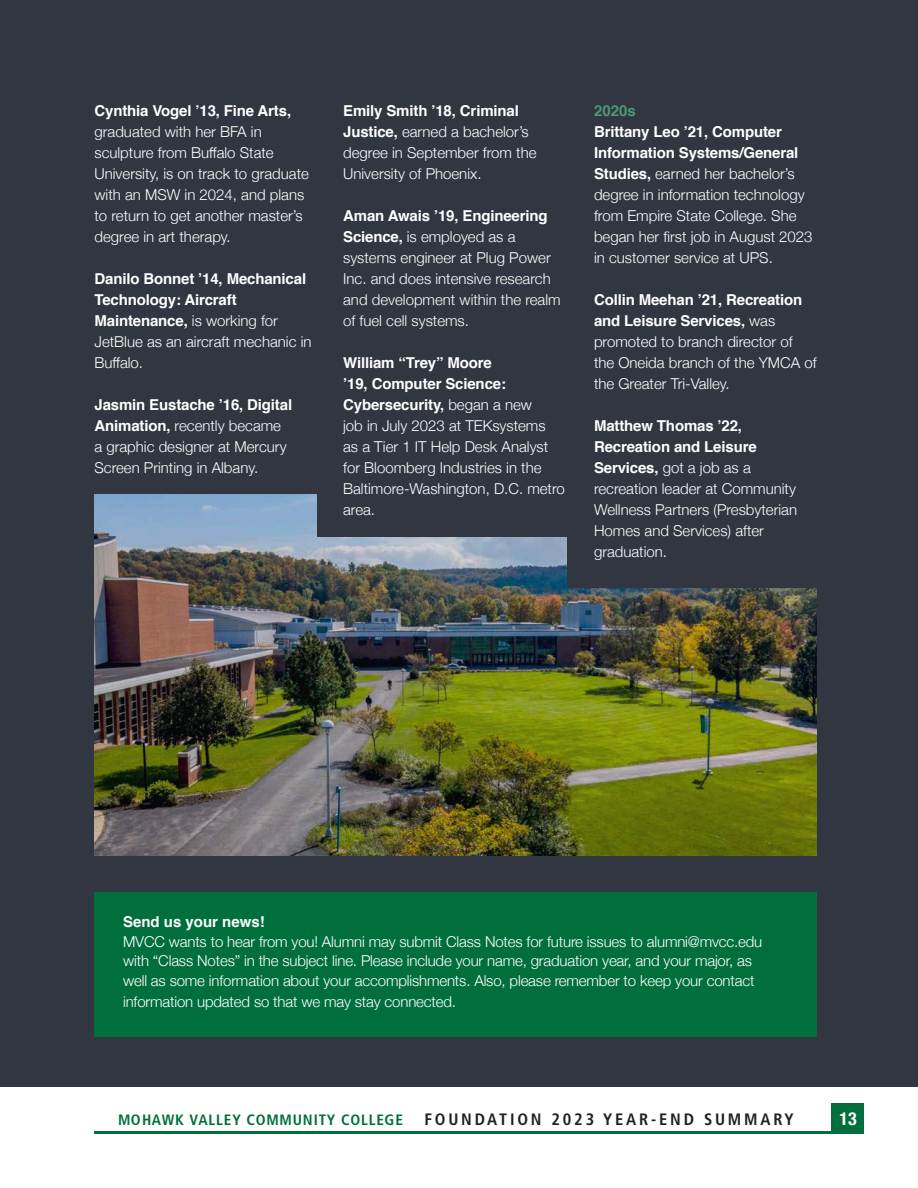
<style>
.page{position:relative;width:918px;height:1188px;background:#fff}
.page>*{position:absolute;margin:0;border:0;box-sizing:border-box;transform-origin:0 0}
.t1{font:700 condensed 18px "Helvetica Neue";color:#fff}
.t2{font:700 condensed 16.5px "Frutiger LT Std";letter-spacing:.17em;color:#231f20}
.t3{font:300 15px/21px "Helvetica Neue";color:#fff}
.t4{font:700 15px/21px "Helvetica";letter-spacing:-.01em;color:#fff}
.t5{font:700 condensed 15px "Frutiger LT Std";letter-spacing:.055em;color:#006f3c}
.t6{font:700 15px "Helvetica";color:#4a9975}
.s1{font-family:"Helvetica";font-weight:700}
.s2{font-family:"Helvetica Neue";font-weight:300}
</style>
<div class="page">
<div style="left:832px;top:1104px;width:32px;height:30px;background:#006f3c"></div>
<hr style="left:95px;top:1132px;width:737px;height:2px;background:#006f3c">
<div style="left:0;top:0;width:918px;height:1087px;background:#323640"></div>
<div style="left:94px;top:892px;width:723px;height:145px;background:#006f3c"></div>
<img style="left:94px;top:495px;width:723px;height:360px">
<div style="left:317px;top:434px;width:264px;height:103px;background:#323640"></div>
<div style="left:567px;top:434px;width:251px;height:154px;background:#323640"></div>
<p class="t3" style="left:94px;top:100px;width:216px"><span class="s1">Cynthia Vogel ’13, Fine Arts, </span>graduated with her BFA in sculpture from Buffalo State<br>University, is on track to graduate with an MSW in 2024, and plans to return to get another master’s degree in art therapy.</p>
<p class="t4" style="left:94px;top:269px;width:219px">Danilo Bonnet ’14, Mechanical<br>Technology: Aircraft<br>Maintenance, <span class="s2">is working for<br>JetBlue as an aircraft mechanic in<br>Buffalo.</span></p>
<p class="t3" style="left:94px;top:394px;width:199px"><span class="s1">Jasmin Eustache ’16, Digital<br>Animation,</span> recently became a graphic designer at Mercury<br>Screen Printing in Albany.</p>
<p class="t3" style="left:343px;top:100px;width:195px"><span class="s1">Emily Smith ’18, Criminal<br>Justice,</span> earned a bachelor’s degree in September from the<br>University of Phoenix.</p>
<p class="t3" style="left:343px;top:205px;width:219px"><span class="s1">Aman Awais ’19, Engineering<br>Science,</span> is employed as a systems engineer at Plug Power<br>Inc. and does intensive research and development within the realm of fuel cell systems.</p>
<p class="t3" style="left:343px;top:352px;width:223px"><span class="s1">William “Trey” Moore<br>’19, Computer Science:<br>Cybersecurity,</span> began a new<br>job in July 2023 at TEKsystems<br>as a Tier 1 IT Help Desk Analyst for Bloomberg Industries in the<br>Baltimore-Washington, D.C. metro area.</p>
<p class="t6" style="left:594px;top:99px;width:43px">2020s</p>
<p class="t3" style="left:594px;top:121px;width:220px"><span class="s1">Brittany Leo ’21, Computer<br>Information Systems/General<br>Studies,</span> earned her bachelor’s degree in information technology from Empire State College. She began her first job in August 2023 in customer service at UPS.</p>
<p class="t3" style="left:594px;top:289px;width:224px"><span class="s1">Collin Meehan ’21, Recreation and Leisure Services,</span> was promoted to branch director of the Oneida branch of the YMCA of the Greater Tri-Valley.</p>
<p class="t3" style="left:594px;top:415px;width:205px"><span class="s1">Matthew Thomas ’22,<br>Recreation and Leisure<br>Services,</span> got a job as a recreation leader at Community<br>Wellness Partners (Presbyterian<br>Homes and Services) after graduation.</p>
<p class="t4" style="left:123px;top:912px;width:143px">Send us your news!</p>
<p class="t3" style="left:123px;top:931px;width:641px;line-height:19.5px">MVCC wants to hear from you! Alumni may submit Class Notes for future issues to alumni@mvcc.edu with “Class Notes” in the subject line. Please include your name, graduation year, and your major, as well as some information about your accomplishments. Also, please remember to keep your contact</p>
<p class="t3" style="left:123px;top:990px;width:334px">information updated so that we may stay connected.</p>
<p class="t5" style="left:118px;top:1111px;width:287px">MOHA WK V ALLEY COM MUNITY CO LLEGE</p>
<p class="t2" style="left:424px;top:1110px;width:371px">FOUNDATION 2023 YEAR-END SUMMARY</p>
<p class="t1" style="left:840px;top:1104px;width:19px">13</p>
</div>
